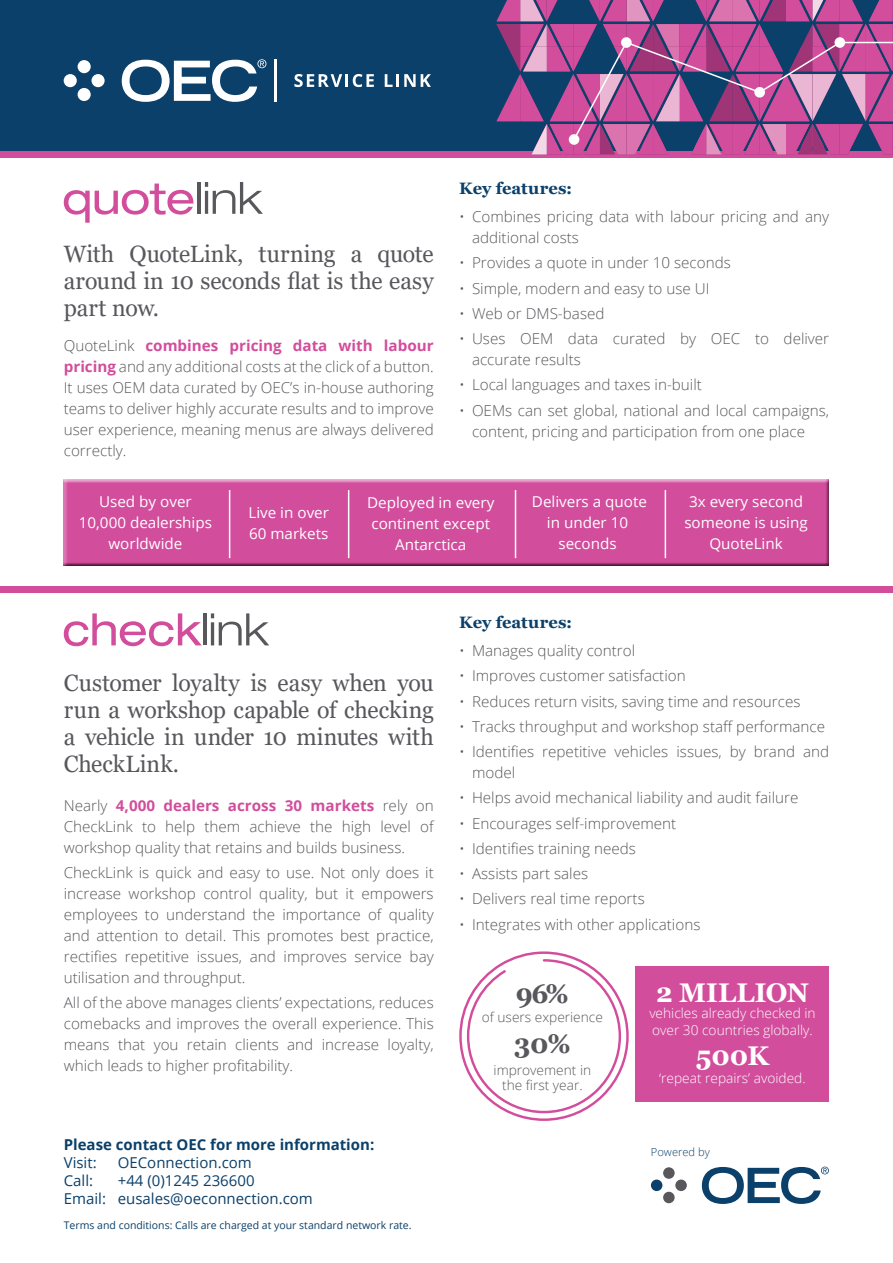
<style>
.page{position:relative;width:893px;height:1263px;background:#fff}
.page>*{position:absolute;margin:0;border:0;box-sizing:border-box;transform-origin:0 0}
.t1{font:700 27px "Georgia";letter-spacing:-.005em;color:#fff}
.t2{font:700 27px "Georgia";color:#58575c}
.t3{font:23.55px/27px "Georgia";letter-spacing:-.005em;color:#58575c;text-align:justify}
.t4{font:700 16.5px "Georgia";letter-spacing:.005em;color:#0b406a}
.t5{font:300 15px/21px "Open Sans";color:#58575c;text-align:justify}
.t6{font:15px/21px "Open Sans";color:#fff;text-align:center}
.t7{font:15px/18px "Open Sans";color:#0b406a;text-align:center}
.t8{font:700 15px "Open Sans";color:#0b406a}
.t9{font:300 13.5px/16.5px "Open Sans";color:#fff}
.t10{font:300 13.5px/14.9px "Open Sans";color:#58575c;text-align:center}
.t11{font:300 11.1px "Open Sans";color:#0b406a}
.t12{font:10.5px "Open Sans";color:#0b406a}
.s1{font-weight:700;color:#d24d9c}
</style>
<div class="page">
<div style="left:663px;top:1167px;width:12px;height:12px;background:#58575c;border-radius:50%"></div>
<div style="left:651px;top:1179px;width:11px;height:12px;background:#0b406a;border-radius:50%"></div>
<div style="left:675px;top:1179px;width:12px;height:12px;background:#58575c;border-radius:50%"></div>
<div style="left:663px;top:1192px;width:12px;height:11px;background:#58575c;border-radius:50%"></div>
<svg style="left:702px;top:1166px;width:127px;height:38px"></svg>
<div style="left:0;top:0;width:893px;height:158px;background:#0b406a"></div>
<div style="left:78px;top:60px;width:13px;height:13px;background:#fff;border-radius:50%"></div>
<div style="left:64px;top:74px;width:13px;height:13px;background:#fff;border-radius:50%"></div>
<div style="left:92px;top:74px;width:13px;height:13px;background:#fff;border-radius:50%"></div>
<div style="left:78px;top:88px;width:13px;height:13px;background:#fff;border-radius:50%"></div>
<svg style="left:122px;top:59px;width:144px;height:43px"></svg>
<hr style="left:274px;top:60px;width:3px;height:42px;background:#fff">
<svg style="left:294px;top:74px;width:80px;height:13px"></svg>
<svg style="left:385px;top:74px;width:46px;height:13px"></svg>
<div style="left:0;top:586px;width:893px;height:7px;background:#d24d9c"></div>
<div style="left:0;top:151px;width:893px;height:7px;background:#d24d9c"></div>
<svg style="left:64px;top:184px;width:129px;height:39px"></svg>
<hr style="left:197px;top:182px;width:3px;height:32px;background:#58575c">
<svg style="left:205px;top:182px;width:58px;height:32px"></svg>
<svg style="left:496px;top:0;width:397px;height:154px"></svg>
<div style="left:621px;top:37px;width:11px;height:11px;background:#fff;border-radius:50%"></div>
<div style="left:834px;top:37px;width:11px;height:11px;background:#fff;border-radius:50%"></div>
<div style="left:754px;top:87px;width:11px;height:11px;background:#fff;border-radius:50%"></div>
<div style="left:569px;top:134px;width:10px;height:11px;background:#fff;border-radius:50%"></div>
<div style="left:62px;top:479px;width:768px;height:87px;background:#231f20;opacity:.75"></div>
<hr style="left:229px;top:490px;width:1px;height:68px;background:#fff">
<hr style="left:348px;top:490px;width:1px;height:68px;background:#fff">
<hr style="left:515px;top:490px;width:1px;height:68px;background:#fff">
<hr style="left:665px;top:490px;width:1px;height:68px;background:#fff">
<svg style="left:459px;top:951px;width:170px;height:170px"></svg>
<div style="left:635px;top:966px;width:194px;height:135px;background:#d24d9c"></div>
<svg style="left:64px;top:613px;width:138px;height:33px"></svg>
<hr style="left:203px;top:613px;width:3px;height:32px;background:#58575c">
<svg style="left:211px;top:613px;width:58px;height:32px"></svg>
<h2 class="t3" style="left:64px;top:240px;width:371px">With QuoteLink, turning a quote around in 10 seconds flat is the easy part now.</h2>
<p class="t5" style="left:64px;top:335px;width:371px">QuoteLink <span class="s1">combines pricing data with labour pricing</span> and any additional costs at the click of a button.<br>It uses OEM data curated by OEC’s in-house authoring teams to deliver highly accurate results and to improve user experience, meaning menus are always delivered correctly.</p>
<p class="t4" style="left:459px;top:177px;width:115px">Key features:</p>
<p class="t5" style="left:472px;top:206px;width:359px;text-indent:-13px">• Combines pricing data with labour pricing and any additional costs</p>
<p class="t5" style="left:459px;top:252px;width:273px">• Provides a quote in under 10 seconds</p>
<p class="t5" style="left:459px;top:277px;width:252px">• Simple, modern and easy to use UI</p>
<p class="t5" style="left:459px;top:302px;width:147px">• Web or DMS-based</p>
<p class="t5" style="left:472px;top:328px;width:359px;text-indent:-13px">• Uses OEM data curated by OEC to deliver accurate results</p>
<p class="t5" style="left:459px;top:374px;width:244px">• Local languages and taxes in-built</p>
<p class="t5" style="left:472px;top:399px;width:359px;text-indent:-13px">• OEMs can set global, national and local campaigns, content, pricing and participation from one place</p>
<p class="t6" style="left:79px;top:491px;width:135px">Used by over<br>10,000 dealerships worldwide</p>
<p class="t6" style="left:248px;top:501px;width:82px;text-align:left">Live in over<br>60 markets</p>
<p class="t6" style="left:367px;top:492px;width:129px">Deployed in every continent except<br>Antarctica</p>
<p class="t6" style="left:532px;top:490px;width:117px">Delivers a quote in under 10 seconds</p>
<p class="t6" style="left:684px;top:490px;width:125px">3x every second someone is using<br>QuoteLink</p>
<h2 class="t3" style="left:64px;top:670px;width:371px">Customer loyalty is easy when you run a workshop capable of checking a vehicle in under 10 minutes with CheckLink.</h2>
<p class="t5" style="left:64px;top:794px;width:371px">Nearly <span class="s1">4,000 dealers across 30 markets</span> rely on CheckLink to help them achieve the high level of workshop quality that retains and builds business.</p>
<p class="t5" style="left:64px;top:862px;width:371px">CheckLink is quick and easy to use. Not only does it increase workshop control quality, but it empowers employees to understand the importance of quality and attention to detail. This promotes best practice, rectifies repetitive issues, and improves service bay utilisation and throughput.</p>
<p class="t5" style="left:64px;top:992px;width:371px">All of the above manages clients’ expectations, reduces comebacks and improves the overall experience. This means that you retain clients and increase loyalty, which leads to higher profitability.</p>
<p class="t8" style="left:64px;top:1134px;width:312px">Please contact OEC for more information:</p>
<p class="t7" style="left:64px;top:1153px;width:34px">Visit:</p>
<p class="t7" style="left:118px;top:1153px;width:136px">OEConnection.com</p>
<p class="t7" style="left:64px;top:1171px;width:31px">Call:</p>
<p class="t7" style="left:64px;top:1171px;width:251px">+44 (0)1245 236600<br>Email: eusales@oeconnection.com</p>
<p class="t12" style="left:64px;top:1218px;width:349px">Terms and conditions: Calls are charged at your standard network rate.</p>
<p class="t4" style="left:459px;top:611px;width:115px">Key features:</p>
<p class="t5" style="left:459px;top:640px;width:177px">• Manages quality control</p>
<p class="t5" style="left:459px;top:665px;width:228px">• Improves customer satisfaction</p>
<p class="t5" style="left:459px;top:690px;width:343px">• Reduces return visits, saving time and resources</p>
<p class="t5" style="left:459px;top:715px;width:367px">• Tracks throughput and workshop staff performance</p>
<p class="t5" style="left:472px;top:741px;width:359px;text-indent:-13px">• Identifies repetitive vehicles issues, by brand and model</p>
<p class="t5" style="left:459px;top:787px;width:341px">• Helps avoid mechanical liability and audit failure</p>
<p class="t5" style="left:459px;top:812px;width:219px">• Encourages self-improvement</p>
<p class="t5" style="left:459px;top:837px;width:178px">• Identifies training needs</p>
<p class="t5" style="left:459px;top:863px;width:130px">• Assists part sales</p>
<p class="t5" style="left:459px;top:888px;width:187px">• Delivers real time reports</p>
<p class="t5" style="left:459px;top:913px;width:243px">• Integrates with other applications</p>
<h1 class="t2" style="left:516px;top:977px;width:54px">96%</h1>
<p class="t10" style="left:482px;top:1009px;width:123px">of users experience</p>
<h1 class="t2" style="left:514px;top:1026px;width:58px">30%</h1>
<p class="t10" style="left:494px;top:1062px;width:99px">improvement in the first year.</p>
<h1 class="t1" style="left:656px;top:975px;width:154px">2 MILLION</h1>
<p class="t9" style="left:649px;top:1005px;width:168px">vehicles already checked in over 30 countries globally.</p>
<h1 class="t1" style="left:696px;top:1038px;width:74px">500K</h1>
<p class="t9" style="left:659px;top:1069px;width:148px">‘repeat repairs’ avoided.</p>
<p class="t11" style="left:651px;top:1144px;width:60px">Powered by</p>
</div>
